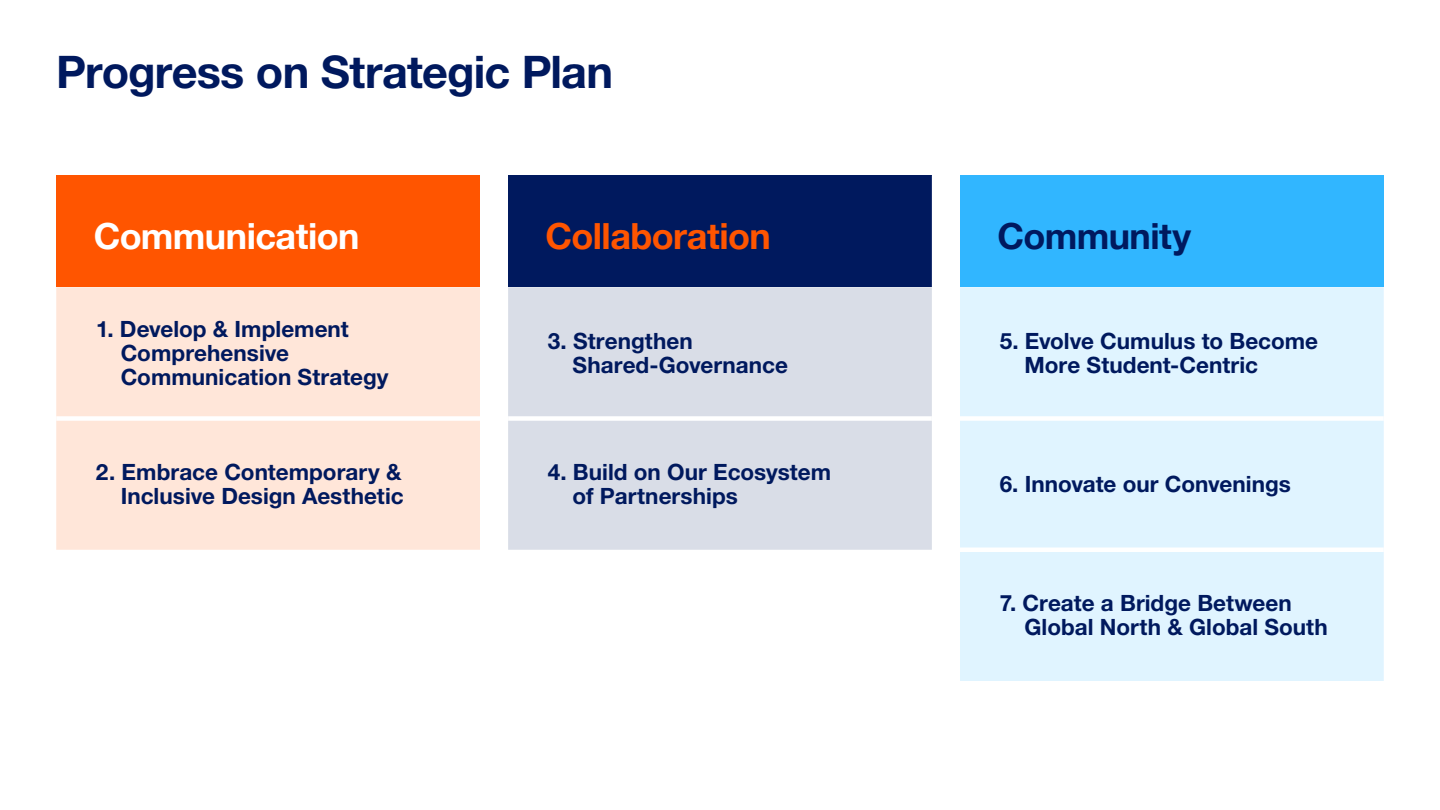
<style>
.page{position:relative;width:1440px;height:810px;background:#fff}
.page>*{position:absolute;margin:0;border:0;box-sizing:border-box;transform-origin:0 0}
.t1{font:700 45px "Helvetica Neue LT Std";letter-spacing:-.02em;color:#00195e}
.t2{font:700 36px "Helvetica Neue";letter-spacing:-.015em;color:#fff}
.t3{font:700 36px "Helvetica Neue";letter-spacing:-.015em;color:#f50}
.t4{font:700 36px "Helvetica Neue";letter-spacing:-.015em;color:#00195e}
.t5{font:700 22.5px/24px "Helvetica Neue LT Std";color:#00195e}
</style>
<div class="page">
<div style="left:56px;top:176px;width:424px;height:111px;background:#f50"></div>
<div style="left:508px;top:176px;width:424px;height:111px;background:#00195e"></div>
<div style="left:960px;top:176px;width:424px;height:111px;background:#31b6ff"></div>
<div style="left:56px;top:287px;width:424px;height:263px;background:#ffe6d9"></div>
<div style="left:508px;top:287px;width:424px;height:263px;background:#d9dde7"></div>
<div style="left:960px;top:287px;width:424px;height:394px;background:#e0f4ff"></div>
<div style="left:56px;top:416px;width:424px;height:5px;background:#fff"></div>
<div style="left:508px;top:416px;width:424px;height:5px;background:#fff"></div>
<div style="left:960px;top:416px;width:424px;height:5px;background:#fff"></div>
<hr style="left:960px;top:548px;width:424px;height:4px;background:#fff">
<h1 class="t1" style="left:56px;top:45px;width:558px">Progress on Strategic Plan</h1>
<h2 class="t2" style="left:94px;top:208px;width:267px">Communication</h2>
<h2 class="t3" style="left:546px;top:208px;width:227px">Collaboration</h2>
<h2 class="t4" style="left:997px;top:208px;width:195px">Community</h2>
<p class="t5" style="left:121px;top:316px;width:269px;text-indent:-25px">1. Develop &amp; Implement<br>Comprehensive<br>Communication Strategy</p>
<p class="t5" style="left:573px;top:328px;width:217px;text-indent:-25px">3. Strengthen<br>Shared-Governance</p>
<p class="t5" style="left:1024px;top:328px;width:295px;text-indent:-25px">5. Evolve Cumulus to Become<br>More Student-Centric</p>
<p class="t5" style="left:96px;top:460px;width:309px;text-align:right">2. Embrace Contemporary &amp;<br>Inclusive Design Aesthetic</p>
<p class="t5" style="left:573px;top:460px;width:260px;text-indent:-25px">4. Build on Our Ecosystem of Partnerships</p>
<p class="t5" style="left:1000px;top:472px;width:293px">6. Innovate our Convenings</p>
<p class="t5" style="left:1024px;top:591px;width:305px;text-indent:-25px">7. Create a Bridge Between<br>Global North &amp; Global South</p>
</div>
